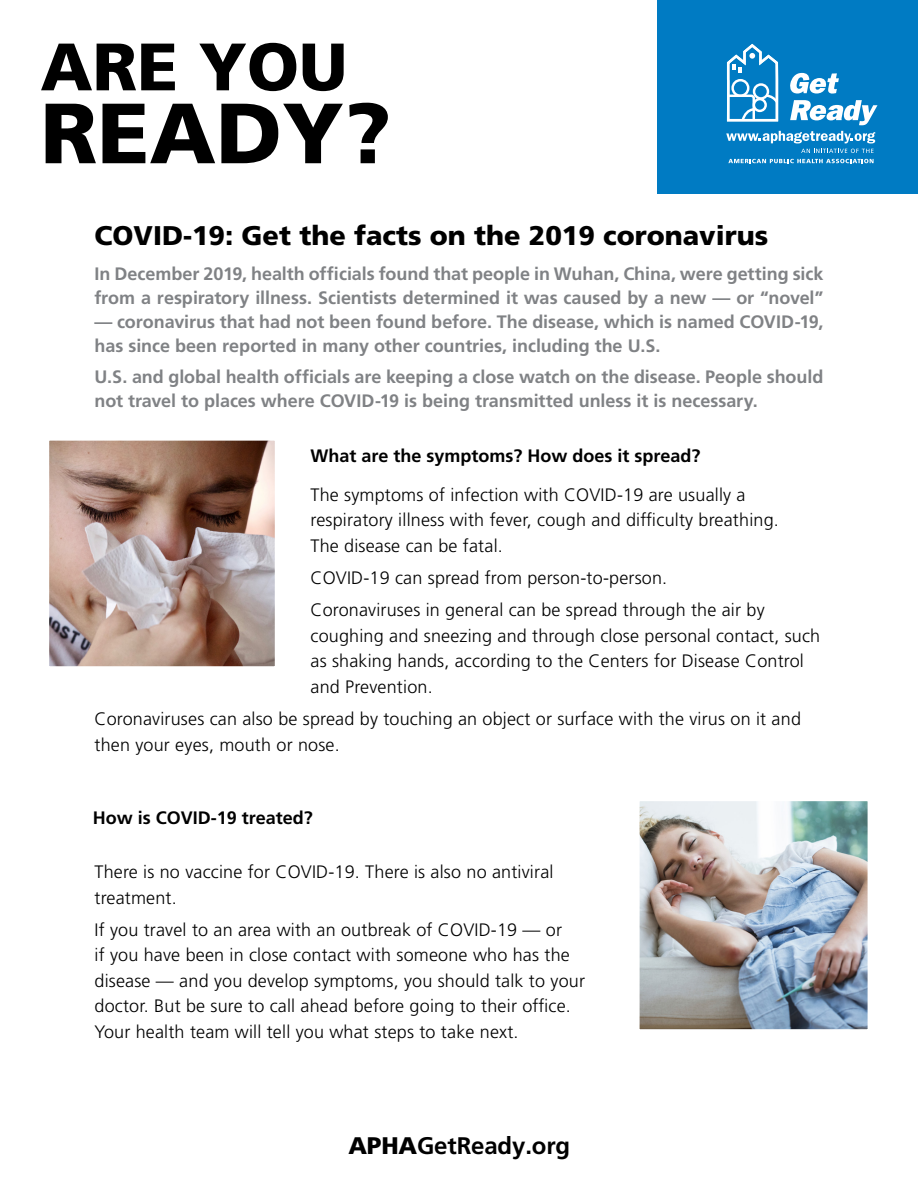
<style>
.page{position:relative;width:918px;height:1188px;background:#fff}
.page>*{position:absolute;margin:0;border:0;box-sizing:border-box;transform-origin:0 0}
.t1{font:900 85.35px "Frutiger LT Std";color:#000}
.t2{font:900 66.9px "Frutiger LT Std";color:#000}
.t3{font:900 27px "Frutiger LT Std";color:#000}
.t4{font:700 24px "Frutiger LT Std";letter-spacing:-.005em;color:#000}
.t5{font:300 18px/25.5px "Frutiger LT Std";letter-spacing:.01em;color:#000}
.t6{font:700 18px/24px "Frutiger LT Std";color:#808285}
.t7{font:700 18px "Frutiger LT Std";color:#000}
.s1{font-weight:900}
</style>
<div class="page">
<div style="left:658px;top:0;width:260px;height:194px;background:#007bc3"></div>
<svg style="left:726px;top:43px;width:53px;height:79px"></svg>
<svg style="left:790px;top:100px;width:88px;height:25px"></svg>
<svg style="left:790px;top:73px;width:49px;height:21px"></svg>
<svg style="left:726px;top:131px;width:149px;height:12px"></svg>
<svg style="left:801px;top:149px;width:73px;height:4px"></svg>
<svg style="left:728px;top:159px;width:146px;height:4px"></svg>
<img style="left:49px;top:440px;width:226px;height:227px">
<img style="left:639px;top:801px;width:229px;height:229px">
<h2 class="t2" style="left:40px;top:27px;width:308px">ARE YOU</h2>
<h1 class="t1" style="left:40px;top:82px;width:352px">READY?</h1>
<h3 class="t3" style="left:94px;top:219px;width:675px">COVID-19: Get the facts on the 2019 coronavirus</h3>
<p class="t6" style="left:94px;top:262px;width:731px">In December 2019, health officials found that people in Wuhan, China, were getting sick from a respiratory illness. Scientists determined it was caused by a new — or “novel”</p>
<p class="t6" style="left:94px;top:310px;width:731px">— coronavirus that had not been found before. The disease, which is named COVID-19, has since been reported in many other countries, including the U.S.</p>
<p class="t6" style="left:94px;top:365px;width:730px">U.S. and global health officials are keeping a close watch on the disease. People should not travel to places where COVID-19 is being transmitted unless it is necessary.</p>
<p class="t7" style="left:310px;top:445px;width:392px">What are the symptoms? How does it spread?</p>
<p class="t5" style="left:310px;top:482px;width:470px">The symptoms of infection with COVID-19 are usually a respiratory illness with fever, cough and difficulty breathing.<br>The disease can be fatal.</p>
<p class="t5" style="left:310px;top:562px;width:456px;line-height:32.2px">COVID-19 can spread from person-to-person.<br>Coronaviruses in general can be spread through the air by</p>
<p class="t5" style="left:310px;top:623px;width:511px">coughing and sneezing and through close personal contact, such as shaking hands, according to the Centers for Disease Control and Prevention.</p>
<p class="t5" style="left:94px;top:706px;width:708px">Coronaviruses can also be spread by touching an object or surface with the virus on it and then your eyes, mouth or nose.</p>
<p class="t7" style="left:93px;top:807px;width:222px">How is COVID-19 treated?</p>
<p class="t5" style="left:94px;top:859px;width:461px">There is no vaccine for COVID-19. There is also no antiviral treatment.</p>
<p class="t5" style="left:94px;top:917px;width:492px">If you travel to an area with an outbreak of COVID-19 — or<br>if you have been in close contact with someone who has the disease — and you develop symptoms, you should talk to your doctor. But be sure to call ahead before going to their office.<br>Your health team will tell you what steps to take next.</p>
<h3 class="t4" style="left:348px;top:1132px;width:223px"><span class="s1">APHA</span>GetReady.org</h3>
</div>
